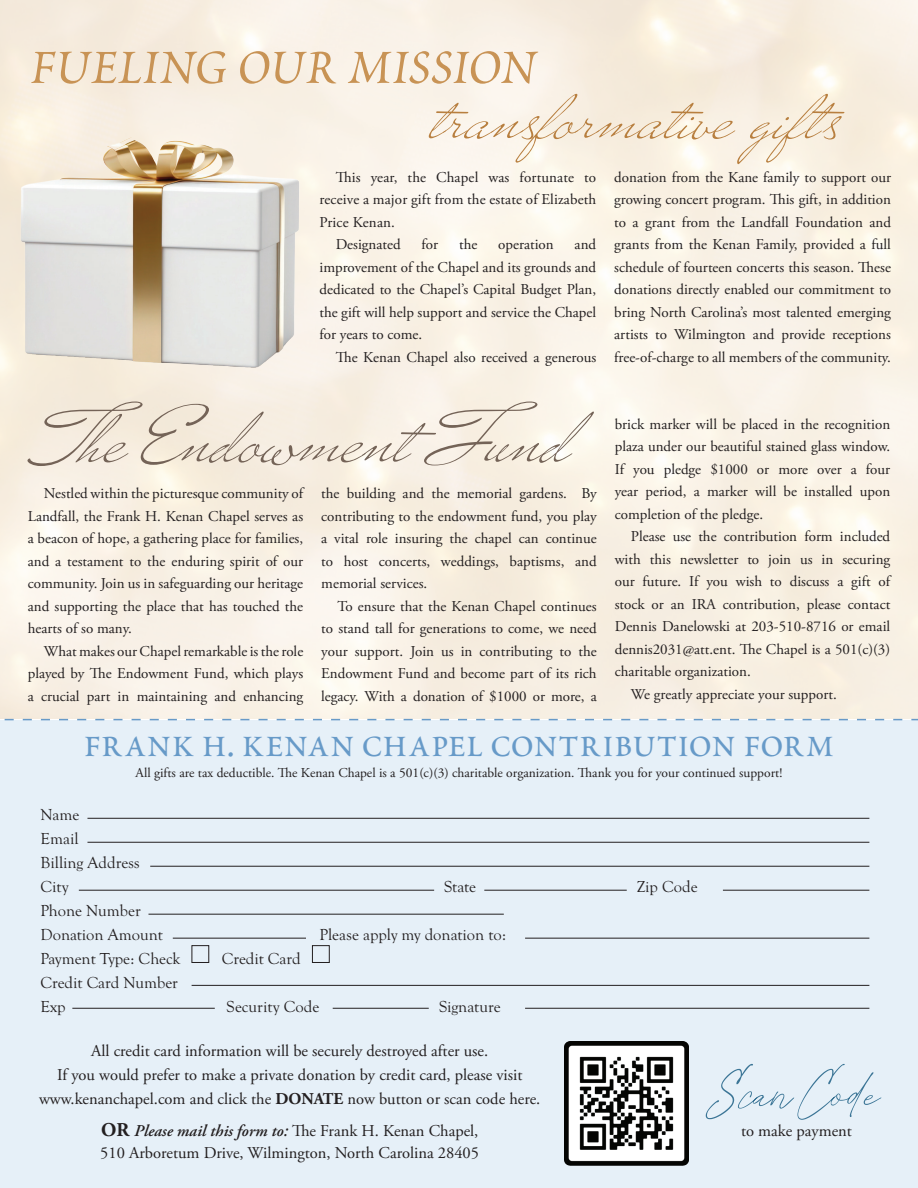
<style>
.page{position:relative;width:918px;height:1188px;background:#fff}
.page>*{position:absolute;margin:0;border:0;box-sizing:border-box;transform-origin:0 0}
.t1{font:72px "Mr Blaketon Pro";color:#746357}
.t2{font:66px "Mr Blaketon Pro";letter-spacing:.01em;color:#b87f3f}
.t3{font:61.5px "Poetica Std";letter-spacing:.005em;color:#c89355}
.t4{font:45px "Poetica Std";letter-spacing:-.01em;color:#679ac8}
.t5{font:16.5px/24px "Adobe Garamond Pro";color:#231f20;text-align:center}
.t6{font:16.5px/24px "Goudy Old Sty";color:#231f20}
.t7{font:15px/22.5px "Adobe Garamond Pro";color:#231f20;text-align:justify}
.t8{font:13.5px "Adobe Garamond Pro";color:#231f20}
.s1{font-weight:700}
.s2{font-weight:700;font-size:19.5px}
.s3{font-weight:600;font-style:italic}
</style>
<div class="page">
<div style="left:0;top:720px;width:918px;height:468px;background:#e6f0f8"></div>
<svg style="left:4px;top:719px;width:914px;height:1px"></svg>
<hr style="left:87px;top:818px;width:782px;height:1px;background:#231f20">
<hr style="left:150px;top:866px;width:719px;height:1px;background:#231f20">
<hr style="left:79px;top:890px;width:355px;height:1px;background:#231f20">
<hr style="left:148px;top:914px;width:356px;height:1px;background:#231f20">
<hr style="left:173px;top:938px;width:133px;height:1px;background:#231f20">
<hr style="left:525px;top:938px;width:344px;height:1px;background:#231f20">
<hr style="left:192px;top:985px;width:677px;height:1px;background:#231f20">
<hr style="left:72px;top:1008px;width:143px;height:1px;background:#231f20">
<hr style="left:333px;top:1008px;width:96px;height:1px;background:#231f20">
<hr style="left:525px;top:1008px;width:344px;height:1px;background:#231f20">
<hr style="left:484px;top:890px;width:143px;height:1px;background:#231f20">
<hr style="left:723px;top:890px;width:146px;height:1px;background:#231f20">
<hr style="left:87px;top:842px;width:782px;height:1px;background:#231f20">
<div style="left:192px;top:945px;width:17px;height:18px;border:1px solid #231f20"></div>
<div style="left:312px;top:945px;width:17px;height:18px;border:1px solid #231f20"></div>
<img style="left:565px;top:1041px;width:124px;height:125px">
<svg style="left:706px;top:1064px;width:175px;height:56px"></svg>
<img style="left:21px;top:131px;width:294px;height:250px">
<h3 class="t3" style="left:30px;top:26px;width:507px">FUELING OUR MISSION</h3>
<h2 class="t2" style="left:426px;top:77px;width:421px">transformative gifts</h2>
<p class="t7" style="left:336px;top:166px;width:262px">This year, the Chapel was fortunate to</p>
<p class="t7" style="left:320px;top:189px;width:278px">receive a major gift from the estate of Elizabeth</p>
<p class="t7" style="left:320px;top:211px;width:77px">Price Kenan.</p>
<p class="t7" style="left:336px;top:234px;width:67px">Designated</p>
<p class="t7" style="left:422px;top:234px;width:18px">for</p>
<p class="t7" style="left:459px;top:234px;width:20px">the</p>
<p class="t7" style="left:498px;top:234px;width:57px">operation</p>
<p class="t7" style="left:320px;top:234px;width:278px;text-indent:255px">and improvement of the Chapel and its grounds and dedicated to the Chapel’s Capital Budget Plan, the gift will help support and service the Chapel for years to come.</p>
<p class="t7" style="left:336px;top:346px;width:262px">The Kenan Chapel also received a generous</p>
<h1 class="t1" style="left:28px;top:394px;width:539px">The Endowment Fund</h1>
<p class="t7" style="left:28px;top:483px;width:279px;text-indent:16px">Nestled within the picturesque community of Landfall, the Frank H. Kenan Chapel serves as a beacon of hope, a gathering place for families, and a testament to the enduring spirit of our community. Join us in safeguarding our heritage and supporting the place that has touched the hearts of so many.</p>
<p class="t7" style="left:28px;top:640px;width:277px;text-indent:16px">What makes our Chapel remarkable is the role played by The Endowment Fund, which plays a crucial part in maintaining and enhancing</p>
<p class="t7" style="left:321px;top:483px;width:277px">the building and the memorial gardens. By contributing to the endowment fund, you play a vital role insuring the chapel can continue to host concerts, weddings, baptisms, and memorial services.</p>
<p class="t7" style="left:321px;top:595px;width:277px;text-indent:16px">To ensure that the Kenan Chapel continues to stand tall for generations to come, we need your support. Join us in contributing to the Endowment Fund and become part of its rich legacy. With a donation of $1000 or more, a</p>
<p class="t7" style="left:614px;top:166px;width:278px">donation from the Kane family to support our growing concert program. This gift, in addition to a grant from the Landfall Foundation and grants from the Kenan Family, provided a full schedule of fourteen concerts this season. These donations directly enabled our commitment to bring North Carolina’s most talented emerging artists to Wilmington and provide receptions free-of-charge to all members of the community.</p>
<p class="t7" style="left:615px;top:413px;width:277px">brick marker will be placed in the recognition plaza under our beautiful stained glass window.<br>If you pledge $1000 or more over a four year period, a marker will be installed upon completion of the pledge.</p>
<p class="t7" style="left:631px;top:526px;width:261px">Please use the contribution form included</p>
<p class="t7" style="left:615px;top:548px;width:277px">with this newsletter to join us in securing</p>
<p class="t7" style="left:615px;top:571px;width:279px">our future. If you wish to discuss a gift of</p>
<p class="t7" style="left:615px;top:593px;width:277px">stock or an IRA contribution, please contact</p>
<p class="t7" style="left:615px;top:616px;width:277px">Dennis Danelowski at 203-510-8716 or email</p>
<p class="t7" style="left:615px;top:638px;width:277px">dennis2031@att.ent. The Chapel is a 501(c)(3)</p>
<p class="t7" style="left:615px;top:661px;width:138px">charitable organization.</p>
<p class="t7" style="left:631px;top:683px;width:207px">We greatly appreciate your support.</p>
<h3 class="t4" style="left:83px;top:715px;width:753px">frank h. kenan chapel contribution form</h3>
<p class="t8" style="left:136px;top:765px;width:648px">All gifts are tax deductible. The Kenan Chapel is a 501(c)(3) charitable organization. Thank you for your continued support!</p>
<p class="t6" style="left:40px;top:803px;width:101px">Name<br>Email<br>Billing Address<br>City</p>
<p class="t6" style="left:40px;top:899px;width:124px">Phone Number<br>Donation Amount</p>
<p class="t6" style="left:444px;top:875px;width:33px">State</p>
<p class="t6" style="left:637px;top:875px;width:62px">Zip Code</p>
<p class="t6" style="left:320px;top:923px;width:188px">Please apply my donation to:</p>
<p class="t6" style="left:40px;top:947px;width:142px">Payment Type: Check</p>
<p class="t6" style="left:222px;top:947px;width:80px">Credit Card</p>
<p class="t6" style="left:40px;top:971px;width:139px">Credit Card Number<br>Exp</p>
<p class="t6" style="left:227px;top:995px;width:94px">Security Code</p>
<p class="t6" style="left:439px;top:995px;width:63px">Signature</p>
<p class="t5" style="left:39px;top:1040px;width:503px">All credit card information will be securely destroyed after use.<br>If you would prefer to make a private donation by credit card, please visit www.kenanchapel.com and click the <span class="s1">DONATE</span> now button or scan code here.</p>
<p class="t5" style="left:100px;top:1120px;width:380px;line-height:22.5px;text-align:left"><span class="s2">OR</span> <span class="s3">Please mail this form to:</span> The Frank H. Kenan Chapel,<br>510 Arboretum Drive, Wilmington, North Carolina 28405</p>
<p class="t5" style="left:741px;top:1120px;width:112px">to make payment</p>
</div>
